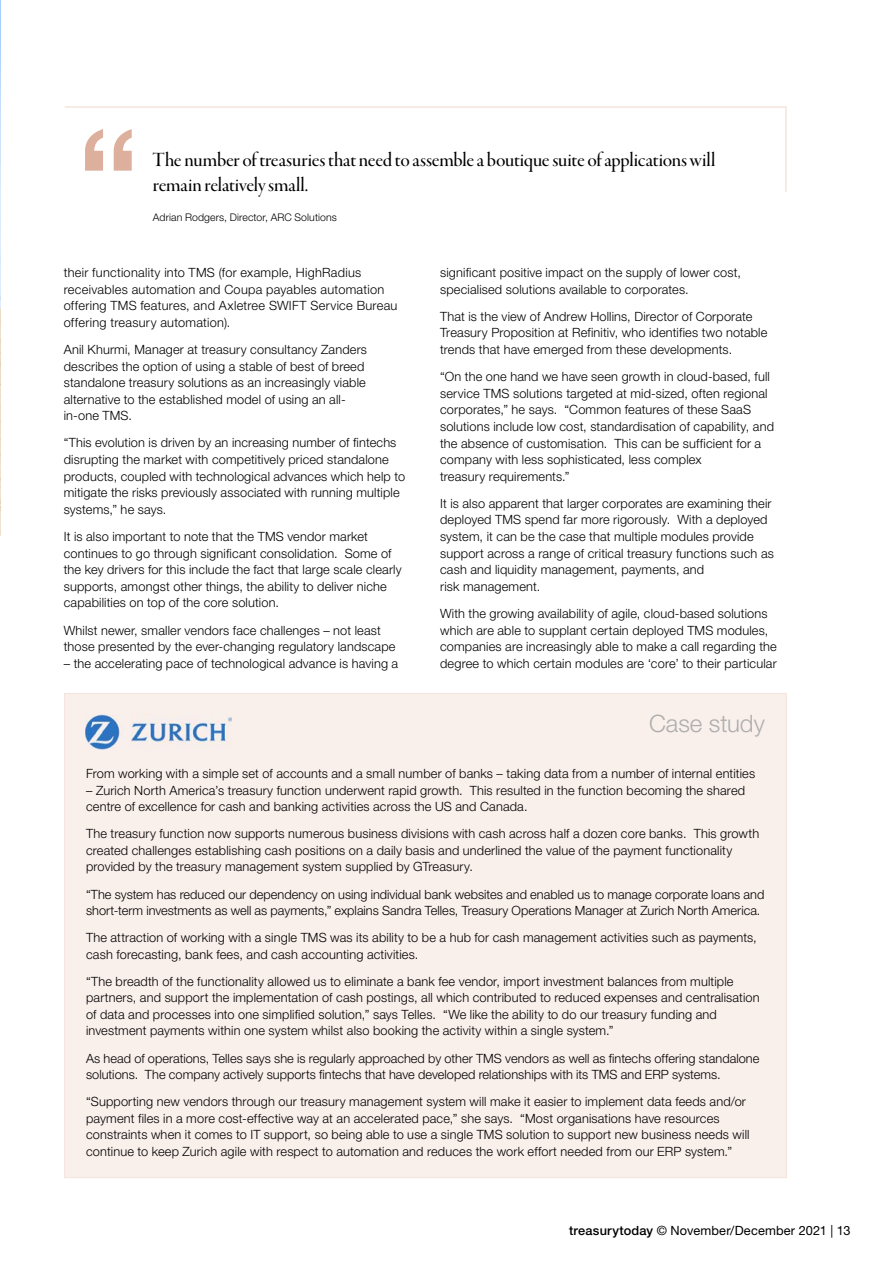
<style>
.page{position:relative;width:893px;height:1263px;background:#fff}
.page>*{position:absolute;margin:0;border:0;box-sizing:border-box;transform-origin:0 0}
.t1{font:300 24px "Helvetica Neue LT Std";letter-spacing:-.005em;color:#aeaeae}
.t2{font:21px/25.2px "Garamond Premr Pro Med Disp";letter-spacing:-.01em;color:#000}
.t3{font:300 12.75px/16.5px "Helvetica Neue LT Std";letter-spacing:.01em;color:#000}
.t4{font:12.75px "Helvetica Neue LT Std";letter-spacing:.015em;color:#000}
.t5{font:300 10.5px "Helvetica Neue LT Std";letter-spacing:.01em;color:#000}
.s1{font-weight:500}
</style>
<div class="page">
<img style="left:0;top:0;width:1px;height:536px">
<div style="left:65px;top:693px;width:721px;height:485px;background:#f9efeb"></div>
<svg style="left:65px;top:106px;width:722px;height:86px"></svg>
<img style="left:85px;top:714px;width:147px;height:35px">
<h2 class="t2" style="left:153px;top:147px;width:564px">The number of treasuries that need to assemble a boutique suite of applications will remain relatively small.</h2>
<p class="t5" style="left:153px;top:211px;width:185px">Adrian Rodgers, Director, ARC Solutions</p>
<p class="t3" style="left:64px;top:264px;width:335px">their functionality into TMS (for example, HighRadius receivables automation and Coupa payables automation offering TMS features, and Axletree SWIFT Service Bureau offering treasury automation).</p>
<p class="t3" style="left:64px;top:341px;width:305px">Anil Khurmi, Manager at treasury consultancy Zanders describes the option of using a stable of best of breed standalone treasury solutions as an increasingly viable alternative to the established model of using an all&shy;in-one TMS.</p>
<p class="t3" style="left:64px;top:434px;width:343px">“This evolution is driven by an increasing number of fintechs disrupting the market with competitively priced standalone products, coupled with technological advances which help to mitigate the risks previously associated with running multiple systems,” he says.</p>
<p class="t3" style="left:64px;top:528px;width:339px">It is also important to note that the TMS vendor market continues to go through significant consolidation. Some of the key drivers for this include the fact that large scale clearly supports, amongst other things, the ability to deliver niche capabilities on top of the core solution.</p>
<p class="t3" style="left:64px;top:621px;width:333px">Whilst newer, smaller vendors face challenges – not least those presented by the ever-changing regulatory landscape</p>
<p class="t3" style="left:64px;top:655px;width:336px">– the accelerating pace of technological advance is having a</p>
<p class="t3" style="left:440px;top:264px;width:302px">significant positive impact on the supply of lower cost, specialised solutions available to corporates.</p>
<p class="t3" style="left:440px;top:308px;width:329px">That is the view of Andrew Hollins, Director of Corporate<br>Treasury Proposition at Refinitiv, who identifies two notable trends that have emerged from these developments.</p>
<p class="t3" style="left:440px;top:368px;width:335px">“On the one hand we have seen growth in cloud-based, full service TMS solutions targeted at mid-sized, often regional corporates,” he says. “Common features of these SaaS solutions include low cost, standardisation of capability, and the absence of customisation. This can be sufficient for a company with less sophisticated, less complex<br>treasury requirements.”</p>
<p class="t3" style="left:440px;top:495px;width:335px">It is also apparent that larger corporates are examining their deployed TMS spend far more rigorously. With a deployed system, it can be the case that multiple modules provide support across a range of critical treasury functions such as cash and liquidity management, payments, and<br>risk management.</p>
<p class="t3" style="left:440px;top:605px;width:338px">With the growing availability of agile, cloud-based solutions which are able to supplant certain deployed TMS modules, companies are increasingly able to make a call regarding the degree to which certain modules are ‘core’ to their particular</p>
<h1 class="t1" style="left:649px;top:709px;width:117px">Case study</h1>
<p class="t3" style="left:86px;top:765px;width:671px">From working with a simple set of accounts and a small number of banks – taking data from a number of internal entities</p>
<p class="t3" style="left:86px;top:782px;width:661px">– Zurich North America’s treasury function underwent rapid growth. This resulted in the function becoming the shared centre of excellence for cash and banking activities across the US and Canada.</p>
<p class="t3" style="left:86px;top:825px;width:675px">The treasury function now supports numerous business divisions with cash across half a dozen core banks. This growth created challenges establishing cash positions on a daily basis and underlined the value of the payment functionality provided by the treasury management system supplied by GTreasury.</p>
<p class="t3" style="left:86px;top:885px;width:680px">“The system has reduced our dependency on using individual bank websites and enabled us to manage corporate loans and short-term investments as well as payments,” explains Sandra Telles, Treasury Operations Manager at Zurich North America.</p>
<p class="t3" style="left:86px;top:929px;width:672px">The attraction of working with a single TMS was its ability to be a hub for cash management activities such as payments, cash forecasting, bank fees, and cash accounting activities.</p>
<p class="t3" style="left:86px;top:973px;width:675px">“The breadth of the functionality allowed us to eliminate a bank fee vendor, import investment balances from multiple partners, and support the implementation of cash postings, all which contributed to reduced expenses and centralisation of data and processes into one simplified solution,” says Telles. “We like the ability to do our treasury funding and investment payments within one system whilst also booking the activity within a single system.”</p>
<p class="t3" style="left:86px;top:1049px;width:675px">As head of operations, Telles says she is regularly approached by other TMS vendors as well as fintechs offering standalone solutions. The company actively supports fintechs that have developed relationships with its TMS and ERP systems.</p>
<p class="t3" style="left:86px;top:1093px;width:665px">“Supporting new vendors through our treasury management system will make it easier to implement data feeds and/or payment files in a more cost-effective way at an accelerated pace,” she says. “Most organisations have resources constraints when it comes to IT support, so being able to use a single TMS solution to support new business needs will continue to keep Zurich agile with respect to automation and reduces the work effort needed from our ERP system.”</p>
<p class="t4" style="left:569px;top:1223px;width:283px"><span class="s1">treasurytoday</span> © November/December 2021 | 13</p>
</div>
